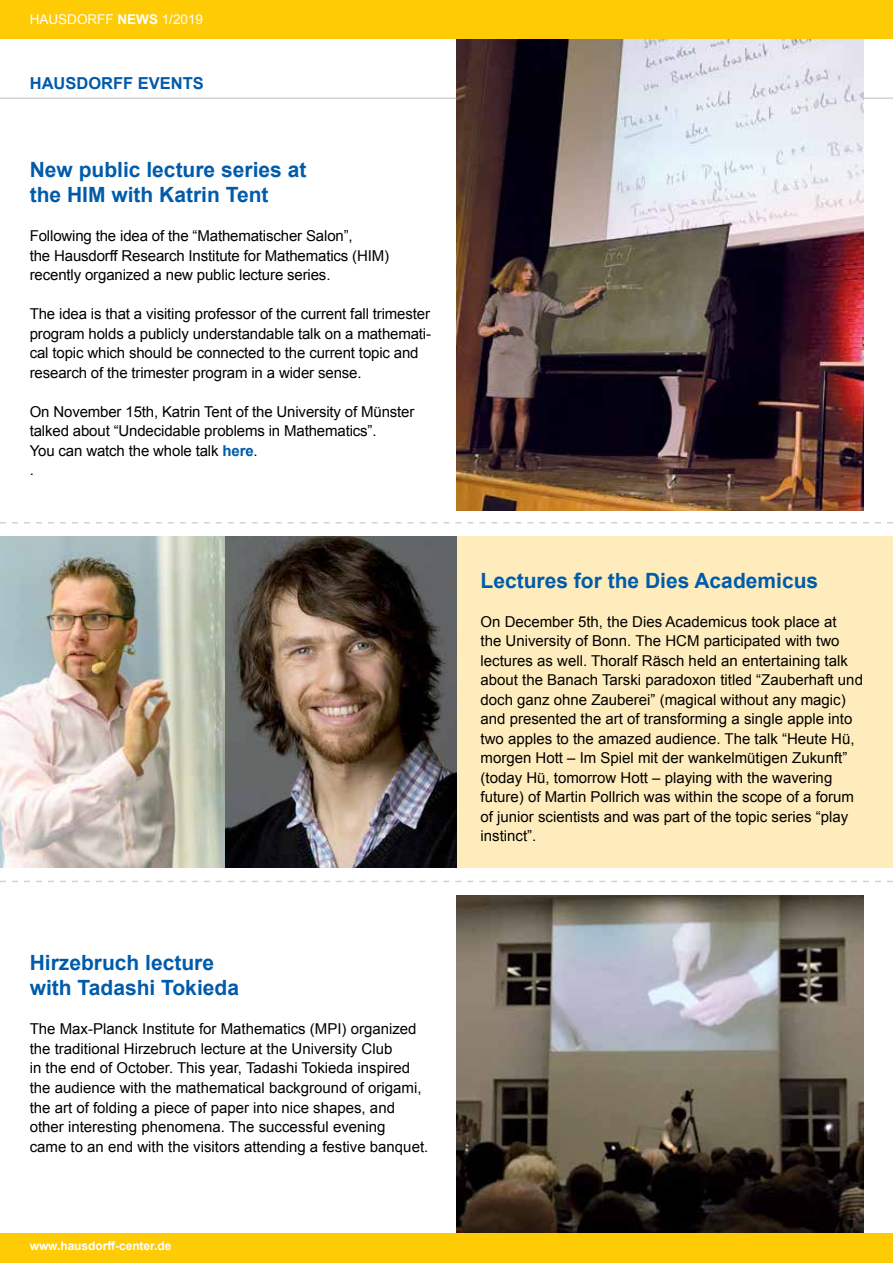
<style>
.page{position:relative;width:893px;height:1263px;background:#fff}
.page>*{position:absolute;margin:0;border:0;box-sizing:border-box;transform-origin:0 0}
.t1{font:700 21px/25.5px "Arial";color:#005baa}
.t2{font:700 16.5px "Arial";color:#005baa}
.t3{font:15px/19.5px "Arial";color:#000}
.t4{font:13.5px "Arial";color:#fff}
.t5{font:700 12px "Arial";letter-spacing:-.005em;color:#fff}
.s1{font-weight:700}
.s2{font-weight:700;color:#005baa}
</style>
<div class="page">
<img style="left:457px;top:895px;width:406px;height:338px">
<hr style="left:0;top:97px;width:893px;height:2px;background:#d1d3d4">
<img style="left:457px;top:38px;width:406px;height:472px">
<div style="left:0;top:0;width:893px;height:38px;background:#ffcb05"></div>
<div style="left:0;top:1233px;width:893px;height:30px;background:#ffcb05"></div>
<div style="left:0;top:536px;width:893px;height:332px;background:#ffecbc"></div>
<svg style="left:0;top:522px;width:893px;height:1px"></svg>
<svg style="left:0;top:881px;width:893px;height:1px"></svg>
<img style="left:0;top:536px;width:457px;height:332px">
<p class="t4" style="left:30px;top:10px;width:175px">HAUSDORFF <span class="s1">NEWS</span> 1/2019</p>
<p class="t2" style="left:30px;top:72px;width:176px">HAUSDORFF EVENTS</p>
<h1 class="t1" style="left:30px;top:157px;width:278px">New public lecture series at the HIM with Katrin Tent</h1>
<p class="t3" style="left:30px;top:227px;width:361px">Following the idea of the “Mathematischer Salon”,<br>the Hausdorff Research Institute for Mathematics (HIM) recently organized a new public lecture series.</p>
<p class="t3" style="left:30px;top:305px;width:403px">The idea is that a visiting professor of the current fall trimester program holds a publicly understandable talk on a mathemati&shy;cal topic which should be connected to the current topic and research of the trimester program in a wider sense.</p>
<p class="t3" style="left:30px;top:402px;width:386px">On November 15th, Katrin Tent of the University of Münster talked about “Undecidable problems in Mathematics”.<br>You can watch the whole talk <span class="s2">here</span>.<br>.</p>
<h1 class="t1" style="left:30px;top:950px;width:211px">Hirzebruch lecture with Tadashi Tokieda</h1>
<p class="t3" style="left:30px;top:1019px;width:400px">The Max-Planck Institute for Mathematics (MPI) organized the traditional Hirzebruch lecture at the University Club<br>in the end of October. This year, Tadashi Tokieda inspired the audience with the mathematical background of origami, the art of folding a piece of paper into nice shapes, and other interesting phenomena. The successful evening<br>came to an end with the visitors attending a festive banquet.</p>
<p class="t5" style="left:30px;top:1238px;width:143px">www.hausdorff-center.de</p>
<h1 class="t1" style="left:480px;top:568px;width:339px">Lectures for the Dies Academicus</h1>
<p class="t3" style="left:480px;top:612px;width:384px">On December 5th, the Dies Academicus took place at<br>the University of Bonn. The HCM participated with two lectures as well. Thoralf Räsch held an entertaining talk about the Banach Tarski paradoxon titled “Zauberhaft und doch ganz ohne Zauberei” (magical without any magic) and presented the art of transforming a single apple into two apples to the amazed audience. The talk “Heute Hü, morgen Hott – Im Spiel mit der wankelmütigen Zukunft” (today Hü, tomorrow Hott – playing with the wavering future) of Martin Pollrich was within the scope of a forum of junior scientists and was part of the topic series “play instinct”.</p>
</div>
